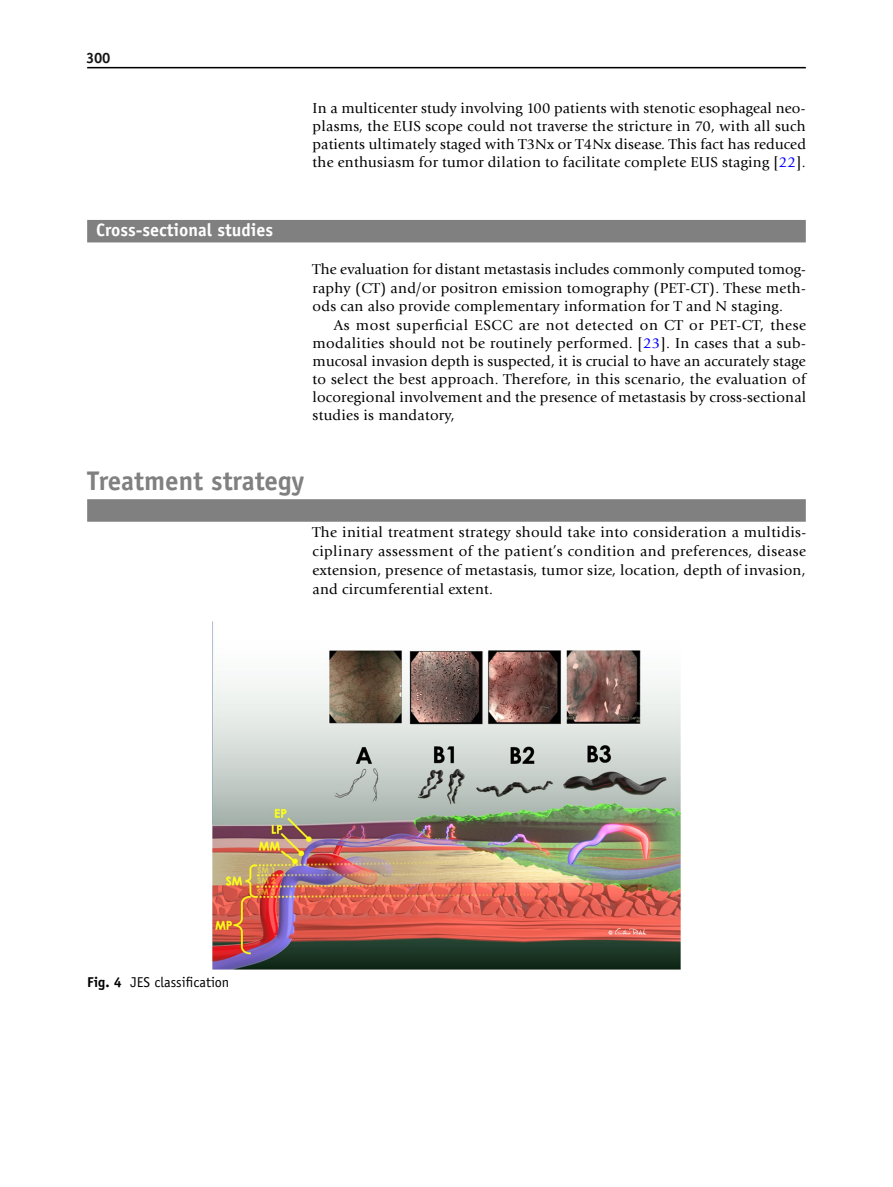
<style>
.page{position:relative;width:893px;height:1187px;background:#fff}
.page>*{position:absolute;margin:0;border:0;box-sizing:border-box;transform-origin:0 0}
.t1{font:700 27px "Officina Sans";color:#808080}
.t2{font:700 18px "Officina Sans";color:#fff}
.t3{font:15px/18px "Giovanni";letter-spacing:.02em;color:#000;text-align:justify}
.t4{font:15px "Adv TT4 ca 3 bd 34.B";color:#131413}
.t5{font:14.25px "Officina Sans";color:#000}
.s1{color:#00f}
.s2{font-weight:700}
</style>
<div class="page">
<hr style="left:87px;top:67px;width:719px;height:1px;background:#000">
<div style="left:87px;top:220px;width:719px;height:22px;background:#808080"></div>
<div style="left:87px;top:499px;width:719px;height:22px;background:#808080"></div>
<img style="left:213px;top:650px;width:467px;height:319px">
<p class="t4" style="left:86px;top:52px;width:26px">300</p>
<p class="t3" style="left:313px;top:99px;width:495px">In a multicenter study involving 100 patients with stenotic esophageal neo&shy;plasms, the EUS scope could not traverse the stricture in 70, with all such patients ultimately staged with T3Nx or T4Nx disease. This fact has reduced the enthusiasm for tumor dilation to facilitate complete EUS staging [<span class="s1">22</span>].</p>
<p class="t2" style="left:96px;top:219px;width:179px">Cross‑sectional studies</p>
<p class="t3" style="left:313px;top:260px;width:495px;line-height:18.8px">The evaluation for distant metastasis includes commonly computed tomog&shy;raphy (CT) and/or positron emission tomography (PET-CT). These meth&shy;ods can also provide complementary information for T and N staging.</p>
<p class="t3" style="left:313px;top:316px;width:495px;text-indent:21px">As most superficial ESCC are not detected on CT or PET-CT, these modalities should not be routinely performed. [<span class="s1">23</span>]. In cases that a sub&shy;mucosal invasion depth is suspected, it is crucial to have an accurately stage to select the best approach. Therefore, in this scenario, the evaluation of locoregional involvement and the presence of metastasis by cross-sectional studies is mandatory,</p>
<h1 class="t1" style="left:87px;top:464px;width:219px">Treatment strategy</h1>
<p class="t3" style="left:313px;top:523px;width:495px;line-height:18.8px">The initial treatment strategy should take into consideration a multidis&shy;ciplinary assessment of the patient’s condition and preferences, disease extension, presence of metastasis, tumor size, location, depth of invasion, and circumferential extent.</p>
<p class="t5" style="left:87px;top:973px;width:144px"><span class="s2">Fig. 4</span> JES classification</p>
</div>
